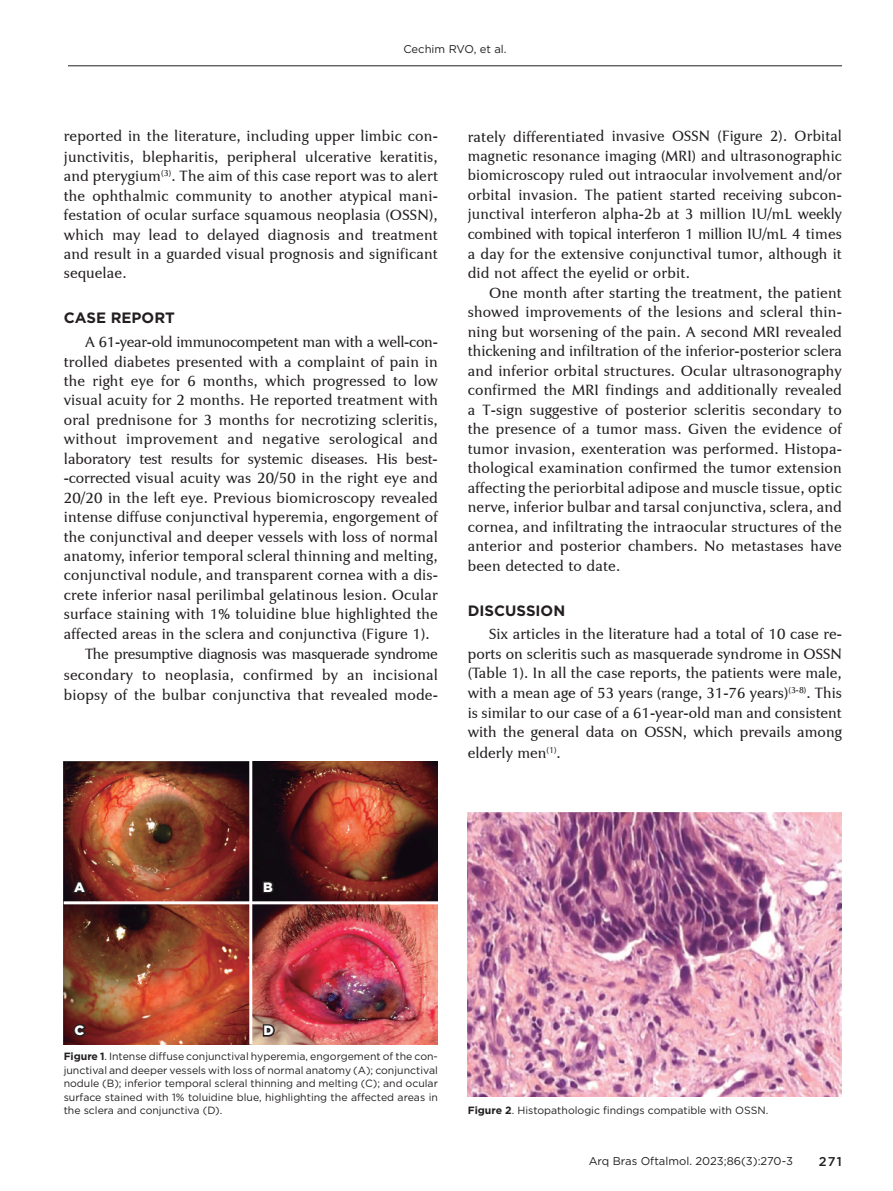
<style>
.page{position:relative;width:893px;height:1191px;background:#fff}
.page>*{position:absolute;margin:0;border:0;box-sizing:border-box;transform-origin:0 0}
.t1{font:15px/19.5px "Jaguar JC Book";letter-spacing:.015em;color:#231f20;text-align:justify}
.t2{font:15px "Jaguar JC Book";letter-spacing:-.015em;color:#231f20}
.t3{font:15px "Jaguar JC Book";letter-spacing:-.005em;color:#231f20}
.t4{font:700 15px "Gotham";color:#231f20}
.t5{font:900 13.5px "Gotham";color:#fff}
.t6{font:500 12.75px "Gotham";color:#231f20}
.t7{font:11.25px "Gotham";color:#231f20}
.t8{font:10.5px/13.5px "Gotham";color:#231f20;text-align:justify}
.s1{font-weight:700}
</style>
<div class="page">
<hr style="left:68px;top:65px;width:774px;height:1px;background:#231f20">
<img style="left:64px;top:761px;width:374px;height:283px">
<hr style="left:249px;top:747px;width:3px;height:297px;background:#fff">
<hr style="left:64px;top:901px;width:378px;height:3px;background:#fff">
<svg style="left:70px;top:877px;width:19px;height:18px"></svg>
<svg style="left:261px;top:878px;width:14px;height:17px"></svg>
<svg style="left:72px;top:1022px;width:16px;height:16px"></svg>
<svg style="left:261px;top:1022px;width:15px;height:16px"></svg>
<img style="left:468px;top:812px;width:374px;height:284px">
<p class="t7" style="left:403px;top:41px;width:105px">Cechim RVO, et al.</p>
<p class="t1" style="left:64px;top:127px;width:376px">reported in the literature, including upper limbic con&shy;junctivitis, blepharitis, peripheral ulcerative keratitis, and pterygium<sup>(3)</sup>. The aim of this case report was to alert the ophthalmic community to another atypical mani&shy;festation of ocular surface squamous neoplasia (OSSN), which may lead to delayed diagnosis and treatment and result in a guarded visual prognosis and significant sequelae.</p>
<p class="t4" style="left:64px;top:308px;width:113px">CASE REPORT</p>
<p class="t2" style="left:85px;top:333px;width:353px">A 61-year-old immunocompetent man with a well-con-</p>
<p class="t1" style="left:64px;top:352px;width:376px">trolled diabetes presented with a complaint of pain in</p>
<p class="t1" style="left:64px;top:371px;width:376px">the right eye for 6 months, which progressed to low</p>
<p class="t1" style="left:64px;top:391px;width:376px">visual acuity for 2 months. He reported treatment with</p>
<p class="t1" style="left:64px;top:410px;width:376px">oral prednisone for 3 months for necrotizing scleritis,</p>
<p class="t1" style="left:64px;top:430px;width:376px">without improvement and negative serological and</p>
<p class="t3" style="left:64px;top:450px;width:376px">laboratory test results for systemic diseases. His best-</p>
<p class="t1" style="left:64px;top:468px;width:376px">-corrected visual acuity was 20/50 in the right eye and</p>
<p class="t1" style="left:64px;top:488px;width:376px">20/20 in the left eye. Previous biomicroscopy revealed</p>
<p class="t1" style="left:64px;top:507px;width:376px">intense diffuse conjunctival hyperemia, engorgement of</p>
<p class="t1" style="left:64px;top:527px;width:376px">the conjunctival and deeper vessels with loss of normal</p>
<p class="t1" style="left:64px;top:546px;width:376px">anatomy, inferior temporal scleral thinning and melting,</p>
<p class="t1" style="left:64px;top:566px;width:376px">conjunctival nodule, and transparent cornea with a dis-</p>
<p class="t1" style="left:64px;top:585px;width:376px">crete inferior nasal perilimbal gelatinous lesion. Ocular</p>
<p class="t1" style="left:64px;top:604px;width:376px">surface staining with 1% toluidine blue highlighted the</p>
<p class="t1" style="left:64px;top:624px;width:367px">affected areas in the sclera and conjunctiva (Figure 1).</p>
<p class="t2" style="left:85px;top:645px;width:354px">The presumptive diagnosis was masquerade syndrome</p>
<p class="t1" style="left:64px;top:665px;width:376px">secondary to neoplasia, confirmed by an incisional</p>
<p class="t1" style="left:64px;top:685px;width:376px">biopsy of the bulbar conjunctiva that revealed mode-</p>
<p class="t1" style="left:468px;top:127px;width:376px">rately differentiated invasive OSSN (Figure 2). Orbital magnetic resonance imaging (MRI) and ultrasonographic biomicroscopy ruled out intraocular involvement and/or orbital invasion. The patient started receiving subcon&shy;junctival interferon alpha-2b at 3 million IU/mL weekly combined with topical interferon 1 million IU/mL 4 times a day for the extensive conjunctival tumor, although it did not affect the eyelid or orbit.</p>
<p class="t1" style="left:468px;top:283px;width:376px;text-indent:21px">One month after starting the treatment, the patient showed improvements of the lesions and scleral thin&shy;ning but worsening of the pain. A second MRI revealed thickening and infiltration of the inferior-posterior sclera and inferior orbital structures. Ocular ultrasonography confirmed the MRI findings and additionally revealed a T-sign suggestive of posterior scleritis secondary to the presence of a tumor mass. Given the evidence of tumor invasion, exenteration was performed. Histopa&shy;thological examination confirmed the tumor extension affecting the periorbital adipose and muscle tissue, optic nerve, inferior bulbar and tarsal conjunctiva, sclera, and cornea, and infiltrating the intraocular structures of the anterior and posterior chambers. No metastases have been detected to date.</p>
<p class="t4" style="left:468px;top:600px;width:99px">DISCUSSION</p>
<p class="t1" style="left:468px;top:624px;width:376px;text-indent:21px">Six articles in the literature had a total of 10 case re&shy;ports on scleritis such as masquerade syndrome in OSSN (Table 1). In all the case reports, the patients were male, with a mean age of 53 years (range, 31-76 years)<sup>(3-8)</sup>. This is similar to our case of a 61-year-old man and consistent with the general data on OSSN, which prevails among elderly men<sup>(1)</sup>.</p>
<p class="t5" style="left:74px;top:877px;width:12px">A</p>
<p class="t5" style="left:263px;top:877px;width:11px">B</p>
<p class="t5" style="left:74px;top:1021px;width:11px">C</p>
<p class="t5" style="left:263px;top:1021px;width:12px">D</p>
<p class="t8" style="left:64px;top:1049px;width:376px"><span class="s1">Figure 1</span>. Intense diffuse conjunctival hyperemia, engorgement of the con&shy;junctival and deeper vessels with loss of normal anatomy (A); conjunctival nodule (B); inferior temporal scleral thinning and melting (C); and ocular surface stained with 1% toluidine blue, highlighting the affected areas in the sclera and conjunctiva (D).</p>
<p class="t8" style="left:468px;top:1103px;width:302px"><span class="s1">Figure 2</span>. Histopathologic findings compatible with OSSN.</p>
<p class="t7" style="left:589px;top:1153px;width:206px">Arq Bras Oftalmol. 2023;86(3):270-3</p>
<p class="t6" style="left:819px;top:1153px;width:25px">271</p>
</div>
